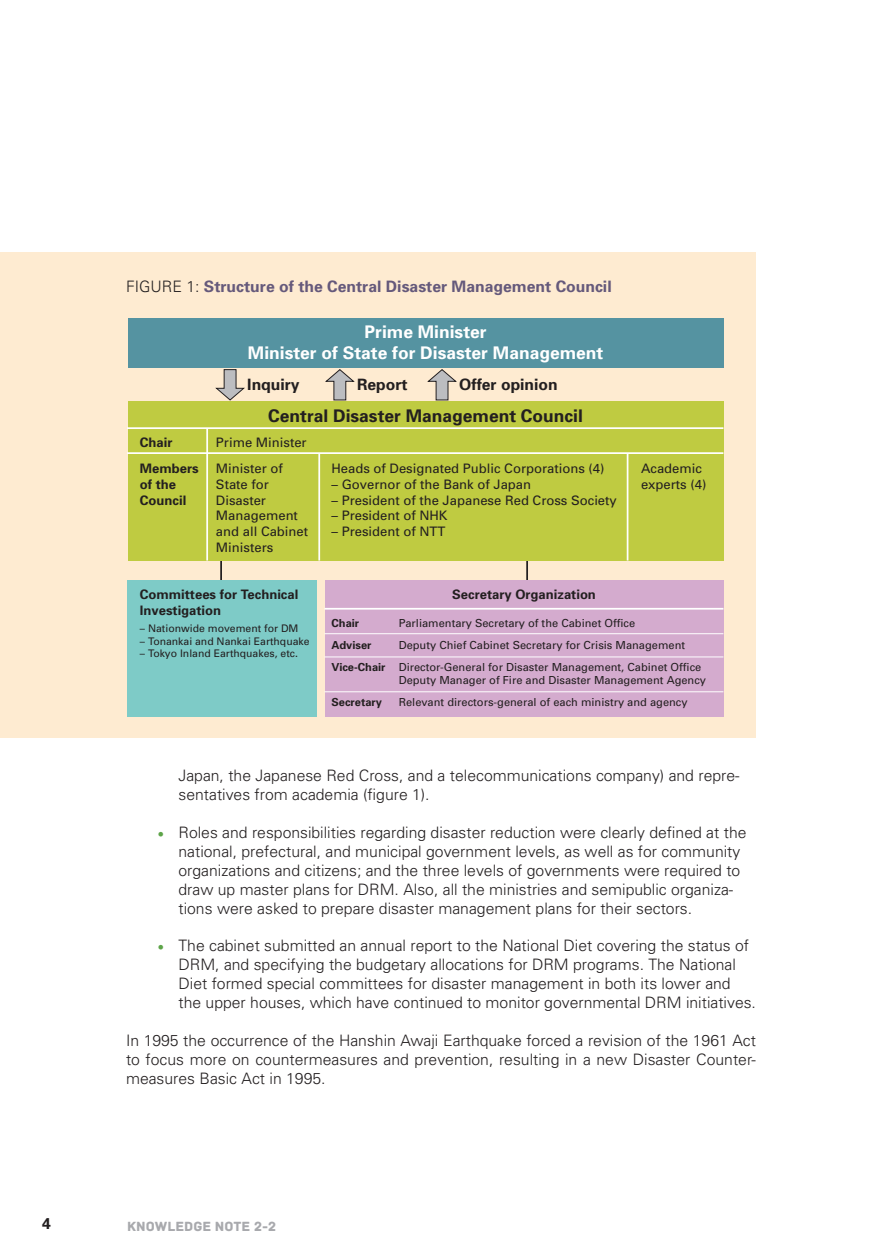
<style>
.page{position:relative;width:882px;height:1260px;background:#fff}
.page>*{position:absolute;margin:0;border:0;box-sizing:border-box;transform-origin:0 0}
.t1{font:700 17.5px/20.8px "Univers";color:#fff;text-align:center}
.t2{font:700 17.5px "Univers";color:#231f20}
.Bullets{font:300 15.75px/18.9px "Univers";color:#231f20}
.Body{font:300 15.75px/18.9px "Univers";color:#231f20;text-align:justify}
.t3{font:700 15.75px "Univers";color:#65597b}
.t4{font:700 15.75px "Univers";color:#231f20}
.t5{font:14px "Archive";color:#a8a9ad}
.t6{font:13.12px/15.8px "Univers";color:#231f20}
.t7{font:700 13.12px/15.8px "Univers";color:#231f20}
.t8{font:11.03px/22.1px "Univers";color:#231f20}
.t9{font:700 11.03px "Univers";color:#231f20}
.t10{font:10.5px "Univers";color:#231f20}
.s1{font-weight:300;color:#231f20}
.s2{font-weight:700}
.s3{font-family:"Minion Pro";font-weight:400;font-size:17.5px;color:#5da448}
</style>
<div class="page">
<div style="left:0;top:252px;width:756px;height:485px;background:#feebd1"></div>
<hr style="left:220px;top:553px;width:2px;height:31px;background:#231f20">
<hr style="left:526px;top:553px;width:2px;height:31px;background:#231f20">
<div style="left:128px;top:319px;width:596px;height:49px;background:#5593a1"></div>
<div style="left:128px;top:402px;width:596px;height:159px;background:#bfcb41"></div>
<div style="left:128px;top:581px;width:189px;height:136px;background:#7ecbc7"></div>
<div style="left:325px;top:581px;width:399px;height:136px;background:#d4abce"></div>
<svg style="left:215px;top:369px;width:30px;height:32px"></svg>
<svg style="left:325px;top:369px;width:30px;height:32px"></svg>
<svg style="left:427px;top:369px;width:30px;height:32px"></svg>
<hr style="left:127px;top:427px;width:596px;height:2px;background:#fff">
<hr style="left:324px;top:608px;width:399px;height:2px;background:#fff">
<hr style="left:324px;top:633px;width:399px;height:1px;background:#fff">
<hr style="left:324px;top:657px;width:399px;height:1px;background:#fff">
<hr style="left:324px;top:691px;width:399px;height:1px;background:#fff">
<hr style="left:127px;top:452px;width:596px;height:2px;background:#fff">
<hr style="left:206px;top:428px;width:2px;height:133px;background:#fff">
<hr style="left:318px;top:453px;width:2px;height:108px;background:#fff">
<hr style="left:627px;top:453px;width:1px;height:108px;background:#fff">
<p class="t3" style="left:126px;top:277px;width:487px"><span class="s1">FIGURE 1:</span> Structure of the Central Disaster Management Council</p>
<p class="t1" style="left:248px;top:322px;width:357px">Prime Minister<br>Minister of State for Disaster Management</p>
<p class="t4" style="left:247px;top:375px;width:54px">Inquiry</p>
<p class="t4" style="left:357px;top:375px;width:52px">Report</p>
<p class="t4" style="left:459px;top:375px;width:100px">Offer opinion</p>
<p class="t7" style="left:140px;top:429px;width:60px;line-height:26.8px">Chair<br>Members</p>
<p class="t7" style="left:140px;top:477px;width:48px">of the<br>Council</p>
<p class="t2" style="left:268px;top:405px;width:316px">Central Disaster Management Council</p>
<p class="t6" style="left:216px;top:434px;width:92px">Prime Minister</p>
<p class="t6" style="left:216px;top:461px;width:94px">Minister of<br>State for<br>Disaster<br>Management and all Cabinet<br>Ministers</p>
<p class="t6" style="left:332px;top:461px;width:274px">Heads of Designated Public Corporations (4)</p>
<p class="t6" style="left:332px;top:477px;width:201px">– Governor of the Bank of Japan</p>
<p class="t6" style="left:332px;top:492px;width:287px">– President of the Japanese Red Cross Society</p>
<p class="t6" style="left:332px;top:508px;width:118px">– President of NHK</p>
<p class="t6" style="left:332px;top:524px;width:115px">– President of NTT</p>
<p class="t6" style="left:641px;top:461px;width:67px">Academic experts (4)</p>
<p class="t7" style="left:140px;top:586px;width:160px">Committees for Technical<br>Investigation</p>
<p class="t7" style="left:452px;top:586px;width:145px">Secretary Organization</p>
<p class="t10" style="left:140px;top:622px;width:160px">– Nationwide movement for DM</p>
<p class="t10" style="left:140px;top:635px;width:171px">– Tonankai and Nankai Earthquake</p>
<p class="t10" style="left:140px;top:647px;width:160px">– Tokyo Inland Earthquakes, etc.</p>
<p class="t9" style="left:332px;top:616px;width:29px">Chair</p>
<p class="t8" style="left:399px;top:612px;width:238px">Parliamentary Secretary of the Cabinet Office</p>
<p class="t9" style="left:332px;top:638px;width:42px">Adviser</p>
<p class="t8" style="left:332px;top:634px;width:371px;text-indent:67px">Deputy Chief Cabinet Secretary for Crisis Management<br><span class="s2">Vice-Chair</span> Director-General for Disaster Management, Cabinet Office</p>
<p class="t8" style="left:399px;top:669px;width:309px">Deputy Manager of Fire and Disaster Management Agency</p>
<p class="t9" style="left:332px;top:696px;width:52px">Secretary</p>
<p class="t8" style="left:399px;top:691px;width:290px">Relevant directors-general of each ministry and agency</p>
<p class="Bullets" style="left:178px;top:766px;width:563px">Japan, the Japanese Red Cross, and a telecommunications company) and repre&shy;sentatives from academia (figure 1).</p>
<p class="Bullets" style="left:178px;top:823px;width:570px;text-indent:-21px"><span class="s3">•</span> Roles and responsibilities regarding disaster reduction were clearly defined at the national, prefectural, and municipal government levels, as well as for community organizations and citizens; and the three levels of governments were required to draw up master plans for DRM. Also, all the ministries and semipublic organiza&shy;tions were asked to prepare disaster management plans for their sectors.</p>
<p class="Bullets" style="left:178px;top:936px;width:579px;text-indent:-21px"><span class="s3">•</span> The cabinet submitted an annual report to the National Diet covering the status of DRM, and specifying the budgetary allocations for DRM programs. The National Diet formed special committees for disaster management in both its lower and the upper houses, which have continued to monitor governmental DRM initiatives.</p>
<p class="Body" style="left:126px;top:1031px;width:632px">In 1995 the occurrence of the Hanshin Awaji Earthquake forced a revision of the 1961 Act to focus more on countermeasures and prevention, resulting in a new Disaster Counter&shy;measures Basic Act in 1995.</p>
<p class="t4" style="left:42px;top:1214px;width:10px">4</p>
<p class="t5" style="left:127px;top:1218px;width:150px">KNOWLEDGE NOTE 2-2</p>
</div>
